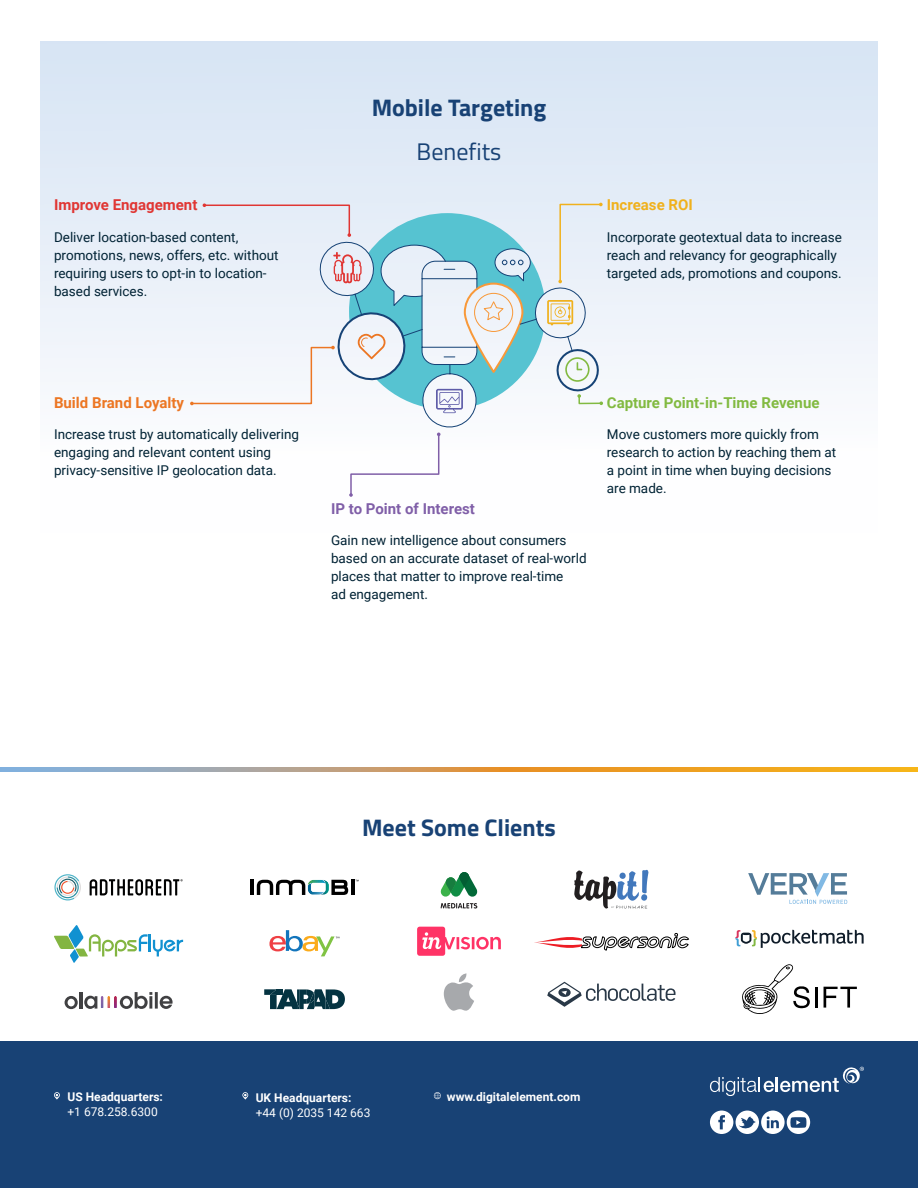
<style>
.page{position:relative;width:918px;height:1188px;background:#fff}
.page>*{position:absolute;margin:0;border:0;box-sizing:border-box;transform-origin:0 0}
.t1{font:700 24px "Titillium Web";color:#184275}
.t2{font:24px "Titillium Web";color:#184275}
.t3{font:700 15px "Roboto";color:#82ba41}
.t4{font:700 15px "Roboto";color:#805fa8}
.t5{font:700 15px "Roboto";color:#e03634}
.t6{font:700 15px "Roboto";color:#ec7623}
.t7{font:700 15px "Roboto";color:#f0b11d}
.t8{font:13.5px/18px "Roboto";color:#002234}
.t9{font:700 12px "Roboto";color:#fff}
.t10{font:12px "Roboto";color:#fff}
</style>
<div class="page">
<div style="left:0;top:1041px;width:918px;height:147px;background:#184275"></div>
<svg style="left:434px;top:1092px;width:7px;height:7px"></svg>
<svg style="left:242px;top:1092px;width:6px;height:8px"></svg>
<svg style="left:54px;top:1092px;width:6px;height:8px"></svg>
<svg style="left:710px;top:1067px;width:154px;height:29px"></svg>
<svg style="left:710px;top:1111px;width:100px;height:23px"></svg>
<div style="left:41px;top:41px;width:837px;height:491px;background:linear-gradient(to bottom,#d6e4f4,#fff)"></div>
<svg style="left:0;top:767px;width:918px;height:5px;background:#cba361"></svg>
<svg style="left:269px;top:930px;width:71px;height:26px"></svg>
<svg style="left:444px;top:973px;width:30px;height:38px"></svg>
<svg style="left:54px;top:874px;width:27px;height:26px"></svg>
<svg style="left:90px;top:879px;width:93px;height:16px"></svg>
<svg style="left:441px;top:903px;width:36px;height:6px"></svg>
<svg style="left:440px;top:872px;width:38px;height:25px"></svg>
<svg style="left:264px;top:989px;width:81px;height:20px"></svg>
<svg style="left:574px;top:870px;width:74px;height:39px"></svg>
<svg style="left:748px;top:873px;width:100px;height:31px"></svg>
<svg style="left:54px;top:925px;width:129px;height:38px"></svg>
<div style="left:417px;top:927px;width:28px;height:29px;background:#f36;border-radius:3px"></div>
<svg style="left:422px;top:932px;width:79px;height:18px"></svg>
<svg style="left:534px;top:933px;width:156px;height:18px"></svg>
<svg style="left:735px;top:930px;width:129px;height:18px"></svg>
<svg style="left:547px;top:982px;width:129px;height:25px"></svg>
<svg style="left:824px;top:987px;width:33px;height:21px"></svg>
<hr style="left:815px;top:987px;width:3px;height:21px;background:#000">
<svg style="left:742px;top:964px;width:68px;height:50px"></svg>
<hr style="left:251px;top:880px;width:3px;height:15px;background:#000">
<hr style="left:351px;top:880px;width:3px;height:15px;background:#000">
<svg style="left:257px;top:880px;width:91px;height:15px"></svg>
<svg style="left:65px;top:996px;width:13px;height:13px"></svg>
<hr style="left:79px;top:992px;width:3px;height:17px;background:#404042">
<svg style="left:84px;top:992px;width:68px;height:17px"></svg>
<hr style="left:155px;top:992px;width:3px;height:17px;background:#404042">
<svg style="left:160px;top:996px;width:13px;height:13px"></svg>
<svg style="left:190px;top:203px;width:413px;height:294px"></svg>
<p class="t5" style="left:54px;top:199px;width:145px">Improve Engagement</p>
<p class="t8" style="left:54px;top:229px;width:226px">Deliver location-based content, promotions, news, offers, etc. without requiring users to opt-in to location&shy;based services.</p>
<h1 class="t1" style="left:372px;top:99px;width:176px">Mobile Targeting</h1>
<h1 class="t2" style="left:417px;top:142px;width:86px">Benefits</h1>
<p class="t7" style="left:607px;top:199px;width:87px">Increase ROI</p>
<p class="t8" style="left:607px;top:227px;width:236px">Incorporate geotextual data to increase reach and relevancy for geographically targeted ads, promotions and coupons.</p>
<p class="t6" style="left:54px;top:397px;width:132px">Build Brand Loyalty</p>
<p class="t8" style="left:54px;top:425px;width:247px">Increase trust by automatically delivering engaging and relevant content using privacy-sensitive IP geolocation data.</p>
<p class="t4" style="left:331px;top:502px;width:145px">IP to Point of Interest</p>
<p class="t8" style="left:331px;top:531px;width:257px">Gain new intelligence about consumers based on an accurate dataset of real-world places that matter to improve real-time<br>ad engagement.</p>
<p class="t3" style="left:607px;top:397px;width:214px">Capture Point-in-Time Revenue</p>
<p class="t8" style="left:607px;top:426px;width:231px">Move customers more quickly from research to action by reaching them at a point in time when buying decisions are made.</p>
<h1 class="t1" style="left:362px;top:819px;width:195px">Meet Some Clients</h1>
<p class="t9" style="left:68px;top:1092px;width:97px">US Headquarters:</p>
<p class="t10" style="left:68px;top:1107px;width:92px">+1 678.258.6300</p>
<p class="t9" style="left:256px;top:1093px;width:97px">UK Headquarters:</p>
<p class="t10" style="left:256px;top:1107px;width:116px">+44 (0) 2035 142 663</p>
<p class="t9" style="left:447px;top:1092px;width:135px">www.digitalelement.com</p>
</div>
